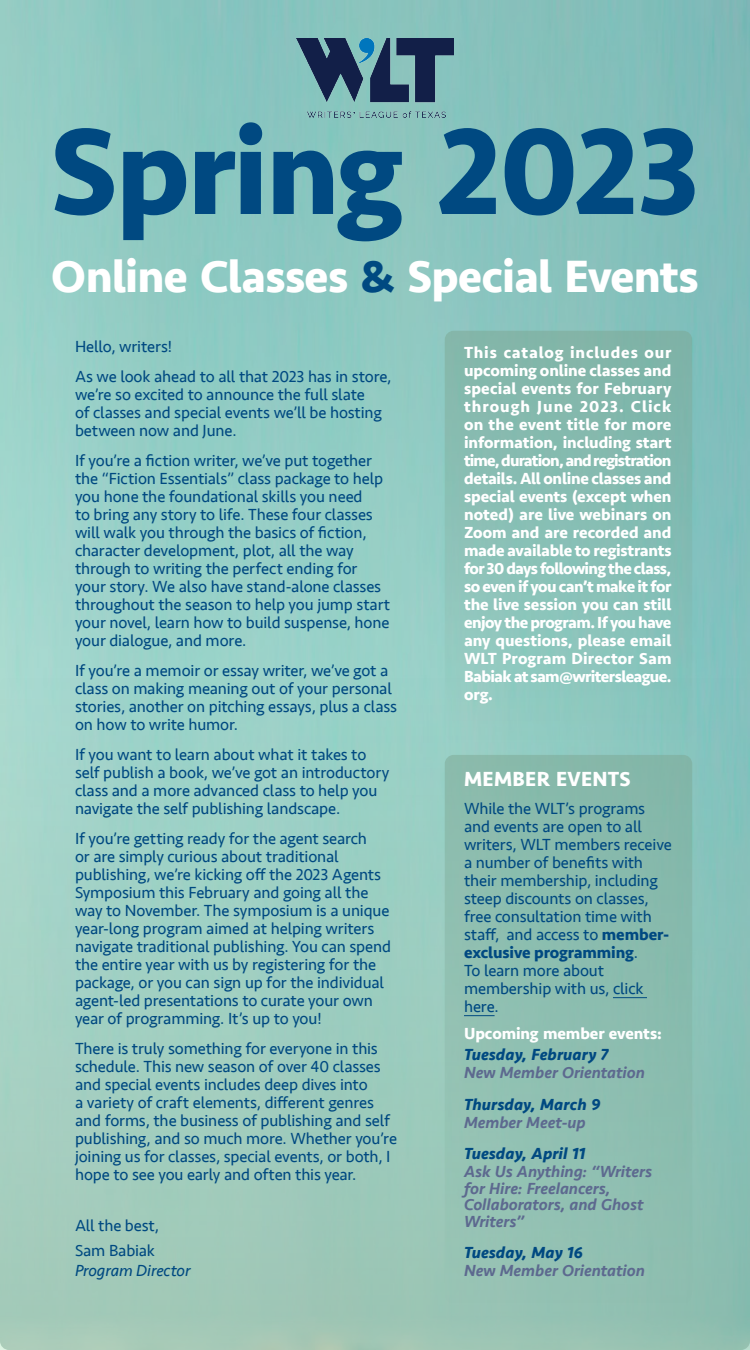
<style>
.page{position:relative;width:750px;height:1350px;background:#fff}
.page>*{position:absolute;margin:0;border:0;box-sizing:border-box;transform-origin:0 0}
.t1{font:700 126.75px "Seravek";letter-spacing:-.02em;color:#004981}
.t2{font:700 46.5px "Seravek";letter-spacing:-.015em;color:#fff}
.t3{font:700 21px "Seravek";letter-spacing:.015em;color:#fff}
.t4{font:16.5px/18px "Seravek";letter-spacing:-.01em;color:#004981}
.t5{font:700 16.5px/18px "Seravek";letter-spacing:-.005em;color:#fff;text-align:justify}
.t6{font:italic 500 16.5px/16.5px "Seravek";letter-spacing:-.005em;color:#5d698f}
.t7{font:italic 700 16.5px "Seravek";letter-spacing:.005em;color:#004981}
.t8{font:italic 16.5px "Seravek";letter-spacing:-.01em;color:#004981}
.s1{color:#004981}
.s2{font-weight:700}
</style>
<div class="page">
<img style="left:0;top:0;width:750px;height:1350px">
<div style="left:0;top:675px;width:750px;height:675px;background:linear-gradient(to right,#a7d3c5,#8dc0b4);border-radius:9px"></div>
<img style="left:297px;top:38px;width:156px;height:80px">
<div style="left:445px;top:331px;width:247px;height:410px;background:linear-gradient(to right,#8fc3b8,#81bbb2);border-radius:9px"></div>
<div style="left:445px;top:755px;width:247px;height:549px;background:#8dbeb0;border-radius:9px"></div>
<hr style="left:613px;top:997px;width:34px;height:1px;background:#004981">
<hr style="left:464px;top:1015px;width:31px;height:1px;background:#004981">
<h1 class="t1" style="left:50px;top:70px;width:651px">Spring 2023</h1>
<h2 class="t2" style="left:51px;top:239px;width:649px">Online Classes <span class="s1">&amp;</span> Special Events</h2>
<p class="t4" style="left:75px;top:331px;width:318px;line-height:30px">Hello, writers!<br>As we look ahead to all that 2023 has in store,</p>
<p class="t4" style="left:75px;top:385px;width:308px">we’re so excited to announce the full slate of classes and special events we’ll be hosting between now and June.</p>
<p class="t4" style="left:75px;top:451px;width:317px">If you’re a fiction writer, we’ve put together the “Fiction Essentials” class package to help you hone the foundational skills you need<br>to bring any story to life. These four classes will walk you through the basics of fiction, character development, plot, all the way through to writing the perfect ending for your story. We also have stand-alone classes throughout the season to help you jump start your novel, learn how to build suspense, hone your dialogue, and more.</p>
<p class="t4" style="left:75px;top:661px;width:324px">If you’re a memoir or essay writer, we’ve got a class on making meaning out of your personal stories, another on pitching essays, plus a class on how to write humor.</p>
<p class="t4" style="left:75px;top:745px;width:316px">If you want to learn about what it takes to self publish a book, we’ve got an introductory class and a more advanced class to help you navigate the self publishing landscape.</p>
<p class="t4" style="left:75px;top:829px;width:318px">If you’re getting ready for the agent search<br>or are simply curious about traditional publishing, we’re kicking off the 2023 Agents Symposium this February and going all the way to November. The symposium is a unique year-long program aimed at helping writers navigate traditional publishing. You can spend the entire year with us by registering for the package, or you can sign up for the individual agent-led presentations to curate your own year of programming. It’s up to you!</p>
<p class="t4" style="left:75px;top:1039px;width:324px">There is truly something for everyone in this schedule. This new season of over 40 classes and special events includes deep dives into<br>a variety of craft elements, different genres and forms, the business of publishing and self publishing, and so much more. Whether you’re joining us for classes, special events, or both, I hope to see you early and often this year.</p>
<p class="t4" style="left:75px;top:1212px;width:86px;line-height:25.5px">All the best,<br>Sam Babiak</p>
<p class="t8" style="left:75px;top:1258px;width:117px">Program Director</p>
<p class="t5" style="left:464px;top:343px;width:209px">This catalog includes our upcoming online classes and special events for February through June 2023. Click on the event title for more information, including start time, duration, and registration details. All online classes and special events (except when noted) are live webinars on Zoom and are recorded and made available to registrants for 30 days following the class, so even if you can’t make it for the live session you can still enjoy the program. If you have any questions, please email WLT Program Director Sam Babiak at sam@writersleague. org.</p>
<p class="t3" style="left:464px;top:762px;width:168px">MEMBER EVENTS</p>
<p class="t4" style="left:464px;top:800px;width:209px">While the WLT’s programs and events are open to all writers, WLT members receive a number of benefits with their membership, including steep discounts on classes, free consultation time with staff, and access to <span class="s2">member&shy;exclusive programming</span>.<br>To learn more about membership with us, click here.</p>
<p class="t5" style="left:464px;top:1025px;width:199px">Upcoming member events:</p>
<p class="t7" style="left:464px;top:1041px;width:146px">Tuesday, February 7</p>
<p class="t6" style="left:464px;top:1065px;width:182px">New Member Orientation</p>
<p class="t7" style="left:464px;top:1091px;width:138px">Thursday, March 9</p>
<p class="t6" style="left:464px;top:1114px;width:123px">Member Meet-up</p>
<p class="t7" style="left:464px;top:1140px;width:123px">Tuesday, April 11</p>
<p class="t6" style="left:464px;top:1164px;width:190px">Ask Us Anything: “Writers for Hire: Freelancers,<br>Collaborators, and Ghost<br>Writers”</p>
<p class="t7" style="left:464px;top:1239px;width:120px">Tuesday, May 16</p>
<p class="t6" style="left:464px;top:1263px;width:182px">New Member Orientation</p>
</div>
